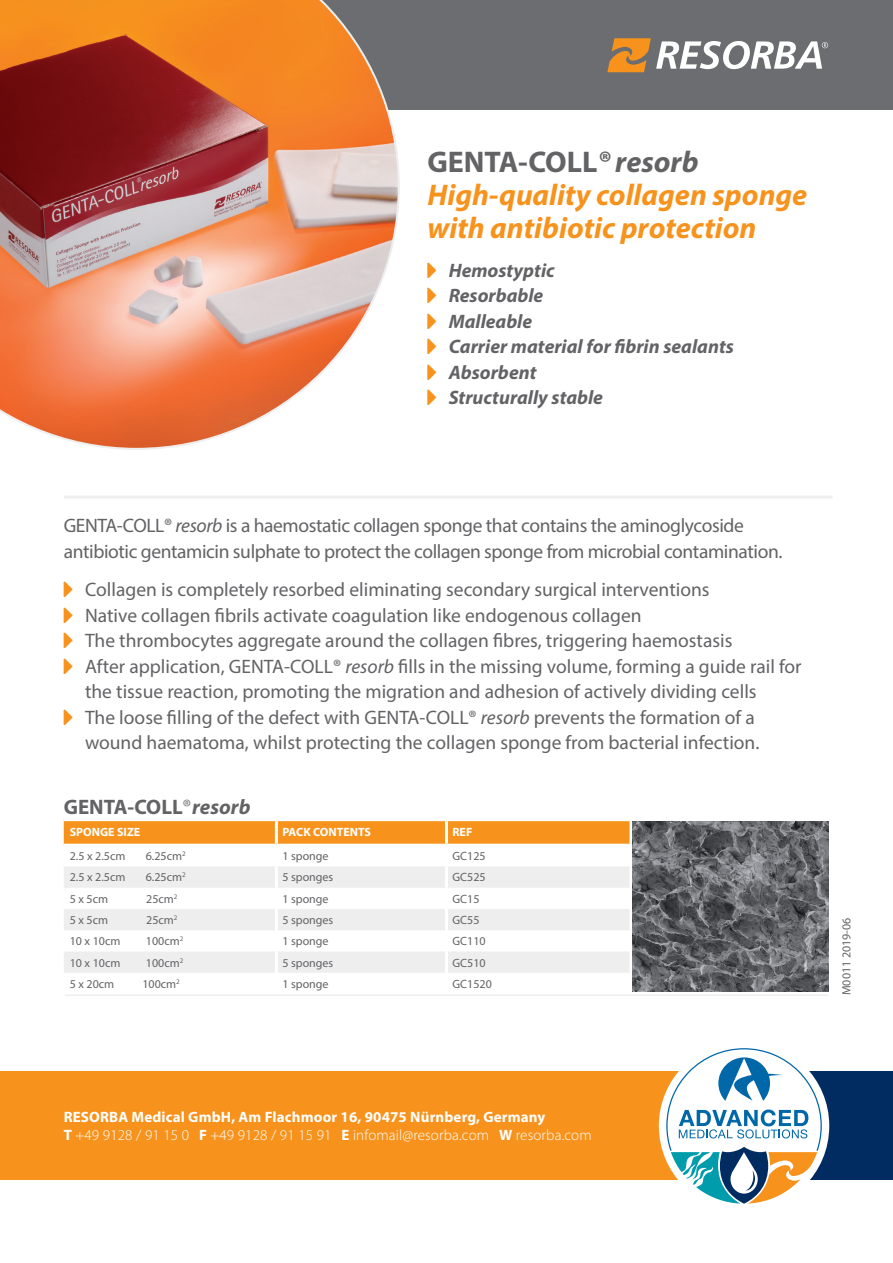
<style>
.page{position:relative;width:893px;height:1263px;background:#fff}
.page>*{position:absolute;margin:0;border:0;box-sizing:border-box;transform-origin:0 0}
.Final__H2{font:italic 700 30px/33px "Myriad Pro";color:#f7931d}
.Final__H2-2{font:700 30px "Myriad Pro";color:#636366}
.Final__H2-3{font:700 21px "Myriad Pro";color:#636366}
.Final__H2-4{font:19.5px/25.5px "Myriad Pro";color:#636366}
.Final__H2-5{font:19.5px/25.5px "Myriad Pro";letter-spacing:-.02em;color:#636366}
.t1{font:italic 700 19.5px "Myriad Pro";color:#636366}
.NEW__Main_H3{font:300 15px "Myriad Pro";letter-spacing:.01em;color:#fff}
.NEW__Main_H3-2{font:700 15px "Myriad Pro";letter-spacing:.01em;color:#fff}
.Table_Contents{font:12px "Myriad Pro";color:#636366}
.table_headder{font:700 12px "Myriad Pro";color:#fff}
.Final__Main_Paragrap{font:12px "Myriad Pro";color:#636366}
.s1{font-style:italic}
.s2{font-weight:300}
.s3{font-weight:700}
</style>
<div class="page">
<div style="left:0;top:1072px;width:893px;height:108px;background:#f7931d"></div>
<div style="left:735px;top:1072px;width:158px;height:108px;background:#002c62"></div>
<div style="left:659px;top:1041px;width:170px;height:170px;background:#fff;border-radius:50%"></div>
<svg style="left:666px;top:1048px;width:156px;height:156px"></svg>
<svg style="left:64px;top:821px;width:565px;height:23px;background:#f79521"></svg>
<svg style="left:64px;top:867px;width:565px;height:106px;fill:#eeeeef"></svg>
<hr style="left:275px;top:821px;width:3px;height:23px;background:#fff">
<hr style="left:445px;top:821px;width:3px;height:23px;background:#fff">
<hr style="left:275px;top:866px;width:3px;height:22px;background:#fff">
<hr style="left:445px;top:866px;width:3px;height:22px;background:#fff">
<hr style="left:275px;top:888px;width:3px;height:21px;background:#fff">
<hr style="left:445px;top:888px;width:3px;height:21px;background:#fff">
<hr style="left:275px;top:909px;width:3px;height:21px;background:#fff">
<hr style="left:445px;top:909px;width:3px;height:21px;background:#fff">
<hr style="left:275px;top:930px;width:3px;height:21px;background:#fff">
<hr style="left:445px;top:930px;width:3px;height:21px;background:#fff">
<hr style="left:275px;top:951px;width:3px;height:22px;background:#fff">
<hr style="left:445px;top:951px;width:3px;height:22px;background:#fff">
<hr style="left:65px;top:994px;width:763px;height:2px;background:#eeeeef">
<img style="left:632px;top:821px;width:196px;height:170px">
<div style="left:0;top:0;width:893px;height:109px;background:#6c6d70"></div>
<svg style="left:607px;top:38px;width:221px;height:34px"></svg>
<svg style="left:0;top:0;width:400px;height:450px;background:#d48768"></svg>
<hr style="left:64px;top:495px;width:769px;height:3px;background:#eeeeef">
<p class="Final__H2-2" style="left:427px;top:143px;width:273px">GENTA-COLL<span class="s1">® resorb</span></p>
<p class="Final__H2" style="left:427px;top:178px;width:381px">High-quality collagen sponge with antibiotic protection</p>
<p class="t1" style="left:449px;top:257px;width:108px">Hemostyptic</p>
<p class="t1" style="left:449px;top:283px;width:96px">Resorbable</p>
<p class="t1" style="left:449px;top:308px;width:85px">Malleable</p>
<p class="t1" style="left:449px;top:334px;width:287px">Carrier material for fibrin sealants</p>
<p class="t1" style="left:449px;top:359px;width:89px">Absorbent</p>
<p class="t1" style="left:449px;top:385px;width:156px">Structurally stable</p>
<p class="Final__H2-5" style="left:64px;top:513px;width:720px">GENTA-COLL® <span class="s1">resorb</span> is a haemostatic collagen sponge that contains the aminoglycoside antibiotic gentamicin sulphate to protect the collagen sponge from microbial contamination.</p>
<p class="Final__H2-4" style="left:85px;top:576px;width:626px">Collagen is completely resorbed eliminating secondary surgical interventions</p>
<p class="Final__H2-4" style="left:85px;top:602px;width:558px">Native collagen fibrils activate coagulation like endogenous collagen</p>
<p class="Final__H2-4" style="left:85px;top:627px;width:649px">The thrombocytes aggregate around the collagen fibres, triggering haemostasis</p>
<p class="Final__H2-4" style="left:85px;top:653px;width:718px">After application, GENTA-COLL® <span class="s1">resorb</span> fills in the missing volume, forming a guide rail for the tissue reaction, promoting the migration and adhesion of actively dividing cells</p>
<p class="Final__H2-4" style="left:85px;top:704px;width:676px">The loose filling of the defect with GENTA-COLL® <span class="s1">resorb</span> prevents the formation of a wound haematoma, whilst protecting the collagen sponge from bacterial infection.</p>
<p class="Final__H2-3" style="left:64px;top:793px;width:188px">GENTA-COLL<span class="s2">®</span><span class="s1">resorb</span></p>
<p class="table_headder" style="left:70px;top:824px;width:72px">SPONGE SIZE</p>
<p class="table_headder" style="left:282px;top:824px;width:90px">PACK CONTENTS</p>
<p class="table_headder" style="left:452px;top:824px;width:21px">REF</p>
<p class="Table_Contents" style="left:70px;top:849px;width:57px">2.5 x 2.5cm</p>
<p class="Table_Contents" style="left:146px;top:849px;width:41px">6.25cm<sup>2</sup></p>
<p class="Table_Contents" style="left:282px;top:849px;width:48px">1 sponge</p>
<p class="Table_Contents" style="left:452px;top:849px;width:35px">GC125</p>
<p class="Table_Contents" style="left:70px;top:870px;width:57px">2.5 x 2.5cm</p>
<p class="Table_Contents" style="left:146px;top:870px;width:41px">6.25cm<sup>2</sup></p>
<p class="Table_Contents" style="left:282px;top:870px;width:52px">5 sponges</p>
<p class="Table_Contents" style="left:452px;top:870px;width:35px">GC525</p>
<p class="Table_Contents" style="left:70px;top:891px;width:40px">5 x 5cm</p>
<p class="Table_Contents" style="left:146px;top:891px;width:33px">25cm<sup>2</sup></p>
<p class="Table_Contents" style="left:282px;top:891px;width:48px">1 sponge</p>
<p class="Table_Contents" style="left:452px;top:891px;width:29px">GC15</p>
<p class="Table_Contents" style="left:70px;top:912px;width:40px">5 x 5cm</p>
<p class="Table_Contents" style="left:146px;top:912px;width:33px">25cm<sup>2</sup></p>
<p class="Table_Contents" style="left:282px;top:912px;width:52px">5 sponges</p>
<p class="Table_Contents" style="left:452px;top:912px;width:29px">GC55</p>
<p class="Table_Contents" style="left:70px;top:934px;width:52px">10 x 10cm</p>
<p class="Table_Contents" style="left:146px;top:934px;width:39px">100cm<sup>2</sup></p>
<p class="Table_Contents" style="left:282px;top:934px;width:48px">1 sponge</p>
<p class="Table_Contents" style="left:452px;top:934px;width:35px">GC110</p>
<p class="Table_Contents" style="left:70px;top:955px;width:52px">10 x 10cm</p>
<p class="Table_Contents" style="left:146px;top:955px;width:39px">100cm<sup>2</sup></p>
<p class="Table_Contents" style="left:282px;top:955px;width:52px">5 sponges</p>
<p class="Table_Contents" style="left:452px;top:955px;width:35px">GC510</p>
<p class="Table_Contents" style="left:70px;top:976px;width:46px">5 x 20cm</p>
<p class="Table_Contents" style="left:142px;top:976px;width:39px">100cm<sup>2</sup></p>
<p class="Table_Contents" style="left:282px;top:976px;width:48px">1 sponge</p>
<p class="Table_Contents" style="left:452px;top:976px;width:41px">GC1520</p>
<p class="Final__Main_Paragrap" style="left:839px;top:995px;width:79px;rotate:-90deg">M0011 2019-06</p>
<p class="NEW__Main_H3-2" style="left:64px;top:1107px;width:483px">RESORBA Medical GmbH, Am Flachmoor 16, 90475 Nürnberg, Germany</p>
<p class="NEW__Main_H3" style="left:64px;top:1126px;width:529px"><span class="s3">T</span> +49 9128 / 91 15 0 <span class="s3">F</span> +49 9128 / 91 15 91 <span class="s3">E</span> infomail@resorba.com <span class="s3">W</span> resorba.com</p>
</div>
